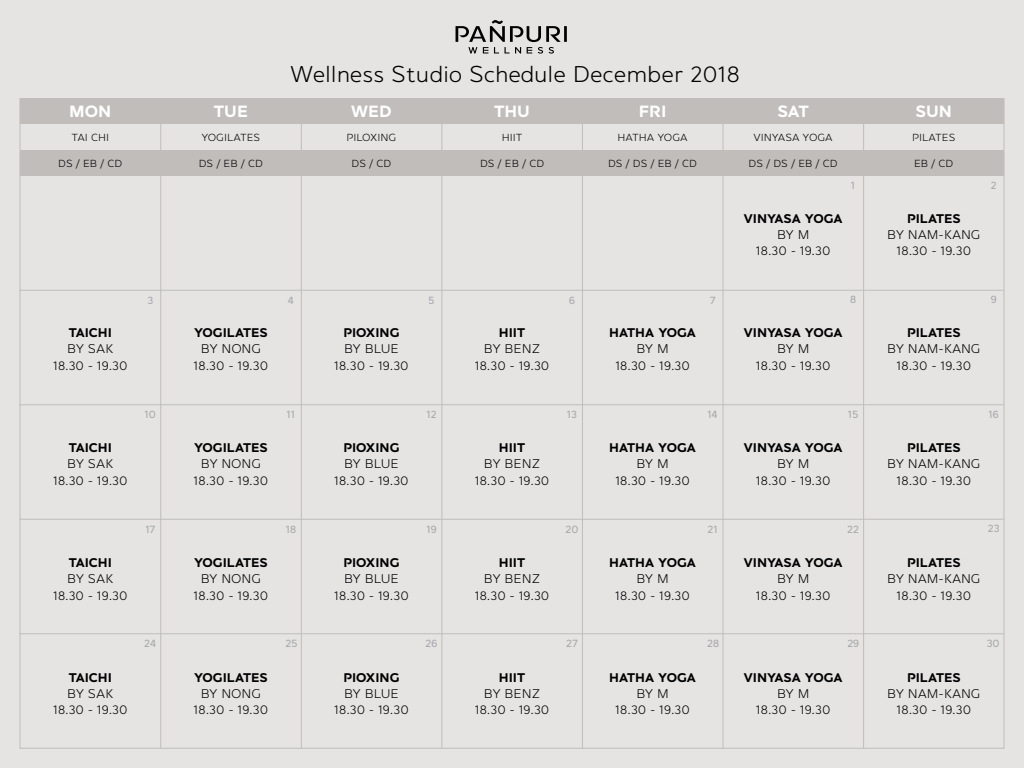
<style>
.page{position:relative;width:1024px;height:768px;background:#e6e4e3}
.page>*{position:absolute;margin:0;border:0;box-sizing:border-box;transform-origin:0 0}
.t1{font:300 24.5px "Panpuri Sans";color:#000}
.t2{font:700 17.5px "Panpuri Sans";color:#fff}
.t3{font:300 13.5px/16.2px "Panpuri Sans";letter-spacing:-.005em;color:#000;text-align:center}
.t4{font:700 13.5px "Panpuri Sans";color:#000}
.t5{font:11.5px "Panpuri Sans";color:#a7a9ac}
.t6{font:300 11px "Panpuri Sans";color:#000}
</style>
<div class="page">
<div style="left:20px;top:150px;width:984px;height:26px;background:#c0bdba"></div>
<div style="left:20px;top:98px;width:984px;height:26px;background:#c0bdba"></div>
<hr style="left:20px;top:290px;width:984px;height:1px;background:#c0bdba">
<hr style="left:20px;top:404px;width:984px;height:1px;background:#c0bdba">
<hr style="left:20px;top:519px;width:984px;height:1px;background:#c0bdba">
<hr style="left:20px;top:633px;width:984px;height:1px;background:#c0bdba">
<hr style="left:301px;top:98px;width:1px;height:650px;background:#c0bdba">
<hr style="left:582px;top:98px;width:1px;height:650px;background:#c0bdba">
<hr style="left:863px;top:98px;width:1px;height:650px;background:#c0bdba">
<hr style="left:441px;top:98px;width:1px;height:650px;background:#c0bdba">
<hr style="left:723px;top:98px;width:1px;height:650px;background:#c0bdba">
<hr style="left:160px;top:98px;width:1px;height:650px;background:#c0bdba">
<hr style="left:20px;top:98px;width:1px;height:651px;background:#c0bdba">
<hr style="left:1004px;top:98px;width:1px;height:651px;background:#c0bdba">
<hr style="left:20px;top:748px;width:984px;height:1px;background:#c0bdba">
<svg style="left:456px;top:20px;width:111px;height:34px"></svg>
<h1 class="t1" style="left:290px;top:61px;width:451px">Wellness Studio Schedule December 2018</h1>
<p class="t2" style="left:69px;top:101px;width:44px">MON</p>
<p class="t2" style="left:214px;top:101px;width:35px">TUE</p>
<p class="t2" style="left:351px;top:101px;width:42px">WED</p>
<p class="t2" style="left:494px;top:101px;width:37px">THU</p>
<p class="t2" style="left:639px;top:101px;width:29px">FRI</p>
<p class="t2" style="left:778px;top:101px;width:33px">SAT</p>
<p class="t2" style="left:916px;top:101px;width:38px">SUN</p>
<p class="t6" style="left:71px;top:132px;width:39px">TAI CHI</p>
<p class="t6" style="left:58px;top:158px;width:66px">DS / EB / CD</p>
<p class="t4" style="left:69px;top:325px;width:45px">TAICHI</p>
<p class="t3" style="left:53px;top:341px;width:76px">BY SAK<br>18.30 - 19.30</p>
<p class="t4" style="left:69px;top:440px;width:45px">TAICHI</p>
<p class="t3" style="left:53px;top:456px;width:76px">BY SAK<br>18.30 - 19.30</p>
<p class="t4" style="left:69px;top:555px;width:45px">TAICHI</p>
<p class="t3" style="left:53px;top:571px;width:76px">BY SAK<br>18.30 - 19.30</p>
<p class="t4" style="left:69px;top:670px;width:45px">TAICHI</p>
<p class="t3" style="left:53px;top:685px;width:76px">BY SAK<br>18.30 - 19.30</p>
<p class="t6" style="left:201px;top:132px;width:60px">YOGILATES</p>
<p class="t6" style="left:199px;top:158px;width:66px">DS / EB / CD</p>
<p class="t6" style="left:346px;top:132px;width:51px">PILOXING</p>
<p class="t6" style="left:352px;top:158px;width:41px">DS / CD</p>
<p class="t6" style="left:502px;top:132px;width:22px">HIIT</p>
<p class="t6" style="left:480px;top:158px;width:66px">DS / EB / CD</p>
<p class="t6" style="left:618px;top:132px;width:72px">HATHA YOGA</p>
<p class="t6" style="left:608px;top:158px;width:91px">DS / DS / EB / CD</p>
<p class="t6" style="left:753px;top:132px;width:81px">VINYASA YOGA</p>
<p class="t6" style="left:749px;top:158px;width:91px">DS / DS / EB / CD</p>
<p class="t6" style="left:912px;top:132px;width:45px">PILATES</p>
<p class="t6" style="left:914px;top:158px;width:41px">EB / CD</p>
<p class="t5" style="left:851px;top:179px;width:6px">1</p>
<p class="t5" style="left:991px;top:179px;width:7px">2</p>
<p class="t4" style="left:744px;top:211px;width:100px">VINYASA YOGA</p>
<p class="t3" style="left:756px;top:226px;width:76px">BY M<br>18.30 - 19.30</p>
<p class="t4" style="left:907px;top:211px;width:55px">PILATES</p>
<p class="t3" style="left:887px;top:226px;width:95px">BY NAM-KANG<br>18.30 - 19.30</p>
<p class="t5" style="left:147px;top:293px;width:7px">3</p>
<p class="t5" style="left:288px;top:293px;width:8px">4</p>
<p class="t5" style="left:428px;top:293px;width:8px">5</p>
<p class="t5" style="left:569px;top:293px;width:7px">6</p>
<p class="t5" style="left:710px;top:293px;width:7px">7</p>
<p class="t5" style="left:850px;top:293px;width:8px">8</p>
<p class="t5" style="left:991px;top:293px;width:7px">9</p>
<p class="t4" style="left:194px;top:325px;width:75px">YOGILATES</p>
<p class="t3" style="left:194px;top:341px;width:76px">BY NONG<br>18.30 - 19.30</p>
<p class="t4" style="left:343px;top:325px;width:58px">PIOXING</p>
<p class="t3" style="left:334px;top:341px;width:76px">BY BLUE<br>18.30 - 19.30</p>
<p class="t4" style="left:499px;top:325px;width:28px">HIIT</p>
<p class="t3" style="left:475px;top:341px;width:76px">BY BENZ<br>18.30 - 19.30</p>
<p class="t4" style="left:609px;top:325px;width:88px">HATHA YOGA</p>
<p class="t3" style="left:615px;top:341px;width:76px">BY M<br>18.30 - 19.30</p>
<p class="t4" style="left:744px;top:325px;width:100px">VINYASA YOGA</p>
<p class="t3" style="left:756px;top:341px;width:76px">BY M<br>18.30 - 19.30</p>
<p class="t4" style="left:907px;top:325px;width:55px">PILATES</p>
<p class="t3" style="left:887px;top:341px;width:95px">BY NAM-KANG<br>18.30 - 19.30</p>
<p class="t5" style="left:145px;top:408px;width:13px">10</p>
<p class="t5" style="left:287px;top:408px;width:10px">11</p>
<p class="t5" style="left:426px;top:408px;width:12px">12</p>
<p class="t5" style="left:567px;top:408px;width:12px">13</p>
<p class="t5" style="left:707px;top:408px;width:12px">14</p>
<p class="t5" style="left:848px;top:408px;width:12px">15</p>
<p class="t5" style="left:989px;top:408px;width:12px">16</p>
<p class="t4" style="left:194px;top:440px;width:75px">YOGILATES</p>
<p class="t3" style="left:194px;top:456px;width:76px">BY NONG<br>18.30 - 19.30</p>
<p class="t4" style="left:343px;top:440px;width:58px">PIOXING</p>
<p class="t3" style="left:334px;top:456px;width:76px">BY BLUE<br>18.30 - 19.30</p>
<p class="t4" style="left:499px;top:440px;width:28px">HIIT</p>
<p class="t3" style="left:475px;top:456px;width:76px">BY BENZ<br>18.30 - 19.30</p>
<p class="t4" style="left:609px;top:440px;width:88px">HATHA YOGA</p>
<p class="t3" style="left:615px;top:456px;width:76px">BY M<br>18.30 - 19.30</p>
<p class="t4" style="left:744px;top:440px;width:100px">VINYASA YOGA</p>
<p class="t3" style="left:756px;top:456px;width:76px">BY M<br>18.30 - 19.30</p>
<p class="t4" style="left:907px;top:440px;width:55px">PILATES</p>
<p class="t3" style="left:887px;top:456px;width:95px">BY NAM-KANG<br>18.30 - 19.30</p>
<p class="t5" style="left:145px;top:522px;width:11px">17</p>
<p class="t5" style="left:286px;top:522px;width:12px">18</p>
<p class="t5" style="left:426px;top:522px;width:12px">19</p>
<p class="t5" style="left:566px;top:522px;width:14px">20</p>
<p class="t5" style="left:707px;top:522px;width:12px">21</p>
<p class="t5" style="left:847px;top:522px;width:13px">22</p>
<p class="t5" style="left:988px;top:522px;width:13px">23</p>
<p class="t4" style="left:194px;top:555px;width:75px">YOGILATES</p>
<p class="t3" style="left:194px;top:571px;width:76px">BY NONG<br>18.30 - 19.30</p>
<p class="t4" style="left:343px;top:555px;width:58px">PIOXING</p>
<p class="t3" style="left:334px;top:571px;width:76px">BY BLUE<br>18.30 - 19.30</p>
<p class="t4" style="left:499px;top:555px;width:28px">HIIT</p>
<p class="t3" style="left:475px;top:571px;width:76px">BY BENZ<br>18.30 - 19.30</p>
<p class="t4" style="left:609px;top:555px;width:88px">HATHA YOGA</p>
<p class="t3" style="left:615px;top:571px;width:76px">BY M<br>18.30 - 19.30</p>
<p class="t4" style="left:744px;top:555px;width:100px">VINYASA YOGA</p>
<p class="t3" style="left:756px;top:571px;width:76px">BY M<br>18.30 - 19.30</p>
<p class="t4" style="left:907px;top:555px;width:55px">PILATES</p>
<p class="t3" style="left:887px;top:571px;width:95px">BY NAM-KANG<br>18.30 - 19.30</p>
<p class="t5" style="left:144px;top:637px;width:13px">24</p>
<p class="t5" style="left:286px;top:637px;width:13px">25</p>
<p class="t5" style="left:426px;top:637px;width:13px">26</p>
<p class="t5" style="left:566px;top:637px;width:13px">27</p>
<p class="t5" style="left:707px;top:637px;width:13px">28</p>
<p class="t5" style="left:847px;top:637px;width:13px">29</p>
<p class="t5" style="left:987px;top:637px;width:14px">30</p>
<p class="t4" style="left:194px;top:670px;width:75px">YOGILATES</p>
<p class="t3" style="left:194px;top:685px;width:76px">BY NONG<br>18.30 - 19.30</p>
<p class="t4" style="left:343px;top:670px;width:58px">PIOXING</p>
<p class="t3" style="left:334px;top:685px;width:76px">BY BLUE<br>18.30 - 19.30</p>
<p class="t4" style="left:499px;top:670px;width:28px">HIIT</p>
<p class="t3" style="left:475px;top:685px;width:76px">BY BENZ<br>18.30 - 19.30</p>
<p class="t4" style="left:609px;top:670px;width:88px">HATHA YOGA</p>
<p class="t3" style="left:615px;top:685px;width:76px">BY M<br>18.30 - 19.30</p>
<p class="t4" style="left:744px;top:670px;width:100px">VINYASA YOGA</p>
<p class="t3" style="left:756px;top:685px;width:76px">BY M<br>18.30 - 19.30</p>
<p class="t4" style="left:907px;top:670px;width:55px">PILATES</p>
<p class="t3" style="left:887px;top:685px;width:95px">BY NAM-KANG<br>18.30 - 19.30</p>
</div>
